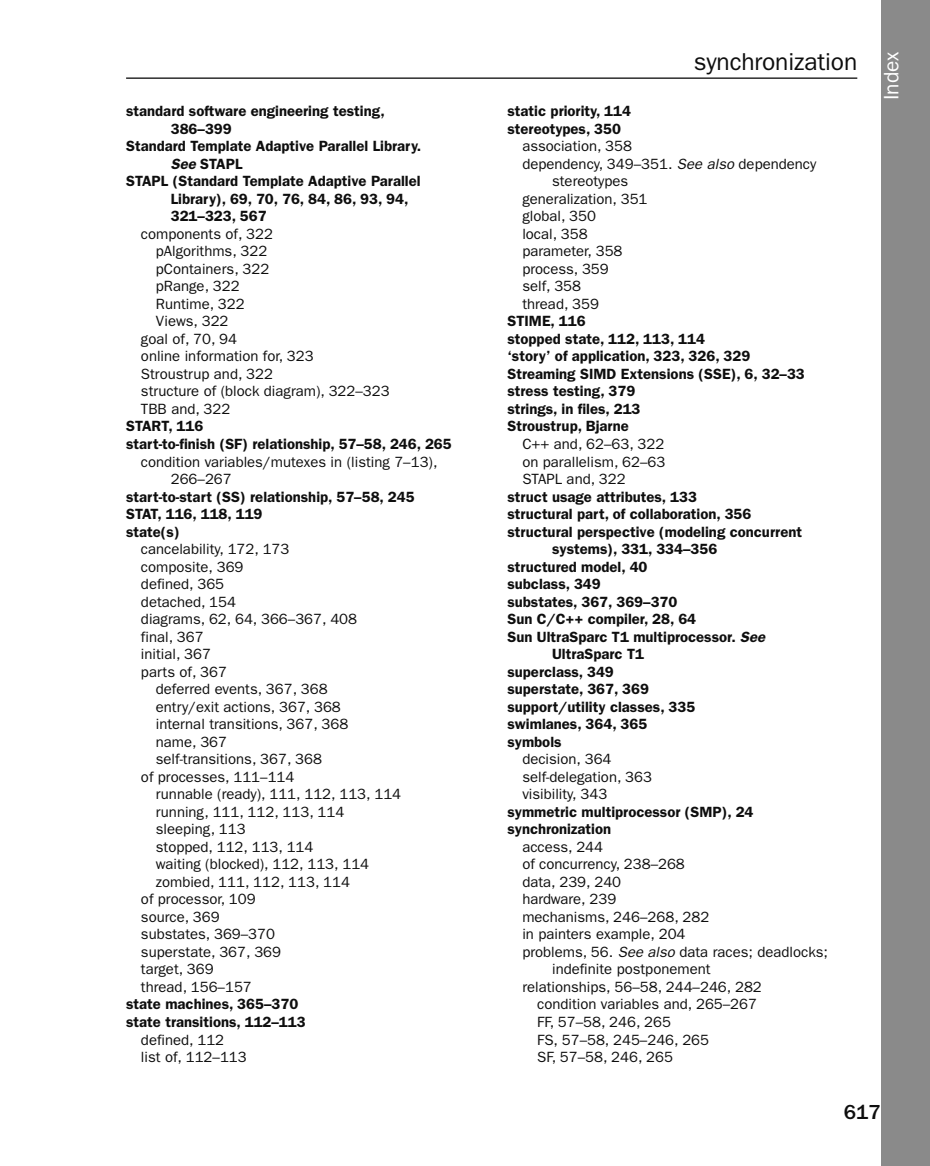
<style>
.page{position:relative;width:930px;height:1166px;background:#fff}
.page>*{position:absolute;margin:0;border:0;box-sizing:border-box;transform-origin:0 0}
.t1{font:24.5px "Franklin Gothic";letter-spacing:-.005em;color:#0e0e0e}
.t2{font:21px "Franklin Gothic";color:#fff}
.t3{font:500 21px "Franklin Gothic";color:#0e0e0e}
.t4{font:14.88px "Franklin Gothic";color:#0e0e0e}
.t5{font:600 14.88px "Franklin Gothic";color:#0e0e0e}
.s1{font-style:italic}
</style>
<div class="page">
<div style="left:880px;top:0;width:49px;height:1166px;background:#8a8a8a"></div>
<hr style="left:126px;top:77px;width:731px;height:2px;background:#0e0e0e">
<p class="t5" style="left:126px;top:106px;width:260px">standard software engineering testing,</p>
<p class="t5" style="left:171px;top:123px;width:62px">386–399</p>
<p class="t5" style="left:126px;top:141px;width:297px">Standard Template Adaptive Parallel Library.</p>
<p class="t5" style="left:171px;top:158px;width:73px"><span class="s1">See</span> STAPL</p>
<p class="t5" style="left:126px;top:176px;width:296px">STAPL (Standard Template Adaptive Parallel</p>
<p class="t5" style="left:171px;top:193px;width:239px">Library), 69, 70, 76, 84, 86, 93, 94,</p>
<p class="t5" style="left:171px;top:211px;width:97px">321–323, 567</p>
<p class="t4" style="left:141px;top:229px;width:133px">components of, 322</p>
<p class="t4" style="left:156px;top:246px;width:113px">pAlgorithms, 322</p>
<p class="t4" style="left:156px;top:264px;width:115px">pContainers, 322</p>
<p class="t4" style="left:156px;top:281px;width:85px">pRange, 322</p>
<p class="t4" style="left:156px;top:299px;width:90px">Runtime, 322</p>
<p class="t4" style="left:156px;top:316px;width:74px">Views, 322</p>
<p class="t4" style="left:141px;top:334px;width:98px">goal of, 70, 94</p>
<p class="t4" style="left:141px;top:351px;width:174px">online information for, 323</p>
<p class="t4" style="left:141px;top:369px;width:133px">Stroustrup and, 322</p>
<p class="t4" style="left:141px;top:386px;width:250px">structure of (block diagram), 322–323</p>
<p class="t4" style="left:141px;top:404px;width:91px">TBB and, 322</p>
<p class="t5" style="left:126px;top:421px;width:79px">START, 116</p>
<p class="t5" style="left:126px;top:439px;width:327px">start-to-finish (SF) relationship, 57–58, 246, 265</p>
<p class="t4" style="left:141px;top:456px;width:298px">condition variables/mutexes in (listing 7–13),</p>
<p class="t4" style="left:171px;top:474px;width:62px">266–267</p>
<p class="t5" style="left:126px;top:491px;width:290px">start-to-start (SS) relationship, 57–58, 245</p>
<p class="t5" style="left:126px;top:509px;width:138px">STAT, 116, 118, 119</p>
<p class="t5" style="left:126px;top:526px;width:55px">state(s)</p>
<p class="t4" style="left:141px;top:544px;width:150px">cancelability, 172, 173</p>
<p class="t4" style="left:141px;top:561px;width:104px">composite, 369</p>
<p class="t4" style="left:141px;top:579px;width:85px">defined, 365</p>
<p class="t4" style="left:141px;top:596px;width:97px">detached, 154</p>
<p class="t4" style="left:141px;top:614px;width:217px">diagrams, 62, 64, 366–367, 408</p>
<p class="t4" style="left:141px;top:631px;width:64px">final, 367</p>
<p class="t4" style="left:141px;top:649px;width:72px">initial, 367</p>
<p class="t4" style="left:141px;top:666px;width:87px">parts of, 367</p>
<p class="t4" style="left:156px;top:684px;width:173px">deferred events, 367, 368</p>
<p class="t4" style="left:156px;top:701px;width:186px">entry/exit actions, 367, 368</p>
<p class="t4" style="left:156px;top:719px;width:194px">internal transitions, 367, 368</p>
<p class="t4" style="left:156px;top:736px;width:73px">name, 367</p>
<p class="t4" style="left:156px;top:754px;width:168px">self-transitions, 367, 368</p>
<p class="t4" style="left:141px;top:771px;width:155px">of processes, 111–114</p>
<p class="t4" style="left:156px;top:789px;width:247px">runnable (ready), 111, 112, 113, 114</p>
<p class="t4" style="left:156px;top:806px;width:190px">running, 111, 112, 113, 114</p>
<p class="t4" style="left:156px;top:824px;width:91px">sleeping, 113</p>
<p class="t4" style="left:156px;top:841px;width:159px">stopped, 112, 113, 114</p>
<p class="t4" style="left:156px;top:859px;width:215px">waiting (blocked), 112, 113, 114</p>
<p class="t4" style="left:156px;top:876px;width:195px">zombied, 111, 112, 113, 114</p>
<p class="t4" style="left:141px;top:894px;width:116px">of processor, 109</p>
<p class="t4" style="left:141px;top:911px;width:80px">source, 369</p>
<p class="t4" style="left:141px;top:929px;width:136px">substates, 369–370</p>
<p class="t4" style="left:141px;top:946px;width:142px">superstate, 367, 369</p>
<p class="t4" style="left:141px;top:964px;width:74px">target, 369</p>
<p class="t4" style="left:141px;top:981px;width:112px">thread, 156–157</p>
<p class="t5" style="left:126px;top:999px;width:174px">state machines, 365–370</p>
<p class="t5" style="left:126px;top:1016px;width:181px">state transitions, 112–113</p>
<p class="t4" style="left:141px;top:1034px;width:85px">defined, 112</p>
<p class="t4" style="left:141px;top:1051px;width:107px">list of, 112–113</p>
<p class="t1" style="left:693px;top:54px;width:165px">synchronization</p>
<p class="t5" style="left:507px;top:106px;width:125px">static priority, 114</p>
<p class="t5" style="left:507px;top:123px;width:115px">stereotypes, 350</p>
<p class="t4" style="left:522px;top:141px;width:111px">association, 358</p>
<p class="t4" style="left:522px;top:158px;width:295px">dependency, 349–351. <span class="s1">See also</span> dependency</p>
<p class="t4" style="left:552px;top:176px;width:78px">stereotypes</p>
<p class="t4" style="left:522px;top:193px;width:127px">generalization, 351</p>
<p class="t4" style="left:522px;top:211px;width:75px">global, 350</p>
<p class="t4" style="left:522px;top:229px;width:67px">local, 358</p>
<p class="t4" style="left:522px;top:246px;width:102px">parameter, 358</p>
<p class="t4" style="left:522px;top:264px;width:88px">process, 359</p>
<p class="t4" style="left:522px;top:281px;width:60px">self, 358</p>
<p class="t4" style="left:522px;top:299px;width:78px">thread, 359</p>
<p class="t5" style="left:507px;top:316px;width:80px">STIME, 116</p>
<p class="t5" style="left:507px;top:334px;width:199px">stopped state, 112, 113, 114</p>
<p class="t5" style="left:507px;top:351px;width:244px">‘story’ of application, 323, 326, 329</p>
<p class="t5" style="left:507px;top:369px;width:299px">Streaming SIMD Extensions (SSE), 6, 32–33</p>
<p class="t5" style="left:507px;top:386px;width:129px">stress testing, 379</p>
<p class="t5" style="left:507px;top:404px;width:134px">strings, in files, 213</p>
<p class="t5" style="left:507px;top:421px;width:123px">Stroustrup, Bjarne</p>
<p class="t4" style="left:522px;top:439px;width:143px">C++ and, 62–63, 322</p>
<p class="t4" style="left:522px;top:456px;width:144px">on parallelism, 62–63</p>
<p class="t4" style="left:522px;top:474px;width:105px">STAPL and, 322</p>
<p class="t5" style="left:507px;top:491px;width:191px">struct usage attributes, 133</p>
<p class="t5" style="left:507px;top:509px;width:245px">structural part, of collaboration, 356</p>
<p class="t5" style="left:507px;top:526px;width:296px">structural perspective (modeling concurrent</p>
<p class="t5" style="left:552px;top:544px;width:167px">systems), 331, 334–356</p>
<p class="t5" style="left:507px;top:561px;width:141px">structured model, 40</p>
<p class="t5" style="left:507px;top:579px;width:95px">subclass, 349</p>
<p class="t5" style="left:507px;top:596px;width:171px">substates, 367, 369–370</p>
<p class="t5" style="left:507px;top:614px;width:190px">Sun C/C++ compiler, 28, 64</p>
<p class="t5" style="left:507px;top:631px;width:259px">Sun UltraSparc T1 multiprocessor. <span class="s1">See</span></p>
<p class="t5" style="left:552px;top:649px;width:93px">UltraSparc T1</p>
<p class="t5" style="left:507px;top:666px;width:108px">superclass, 349</p>
<p class="t5" style="left:507px;top:684px;width:143px">superstate, 367, 369</p>
<p class="t5" style="left:507px;top:701px;width:189px">support/utility classes, 335</p>
<p class="t5" style="left:507px;top:719px;width:141px">swimlanes, 364, 365</p>
<p class="t5" style="left:507px;top:736px;width:56px">symbols</p>
<p class="t4" style="left:522px;top:754px;width:91px">decision, 364</p>
<p class="t4" style="left:522px;top:771px;width:131px">self-delegation, 363</p>
<p class="t4" style="left:522px;top:789px;width:86px">visibility, 343</p>
<p class="t5" style="left:507px;top:806px;width:247px">symmetric multiprocessor (SMP), 24</p>
<p class="t5" style="left:507px;top:824px;width:105px">synchronization</p>
<p class="t4" style="left:522px;top:841px;width:82px">access, 244</p>
<p class="t4" style="left:522px;top:859px;width:164px">of concurrency, 238–268</p>
<p class="t4" style="left:522px;top:876px;width:100px">data, 239, 240</p>
<p class="t4" style="left:522px;top:894px;width:95px">hardware, 239</p>
<p class="t4" style="left:522px;top:911px;width:188px">mechanisms, 246–268, 282</p>
<p class="t4" style="left:522px;top:929px;width:165px">in painters example, 204</p>
<p class="t4" style="left:522px;top:946px;width:307px">problems, 56. <span class="s1">See also</span> data races; deadlocks;</p>
<p class="t4" style="left:552px;top:964px;width:160px">indefinite postponement</p>
<p class="t4" style="left:522px;top:981px;width:241px">relationships, 56–58, 244–246, 282</p>
<p class="t4" style="left:537px;top:999px;width:221px">condition variables and, 265–267</p>
<p class="t4" style="left:537px;top:1016px;width:135px">FF, 57–58, 246, 265</p>
<p class="t4" style="left:537px;top:1034px;width:173px">FS, 57–58, 245–246, 265</p>
<p class="t4" style="left:537px;top:1051px;width:137px">SF, 57–58, 246, 265</p>
<p class="t2" style="left:883px;top:100px;width:50px;rotate:-90deg">Index</p>
<p class="t3" style="left:843px;top:1104px;width:38px">617</p>
</div>
